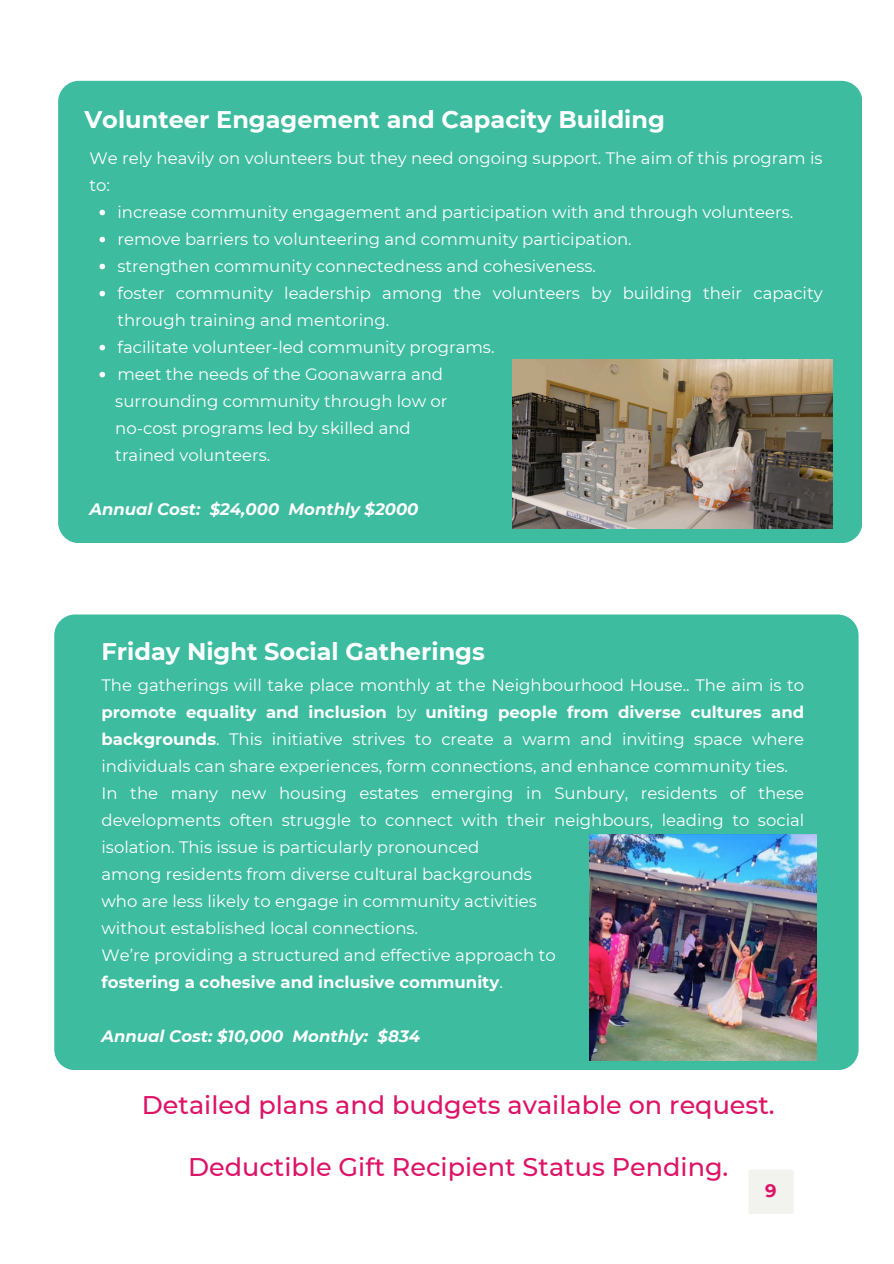
<style>
.page{position:relative;width:894px;height:1264px;background:#fff}
.page>*{position:absolute;margin:0;border:0;box-sizing:border-box;transform-origin:0 0}
.t1{font:500 25.5px "Montserrat";color:#dd1367}
.t2{font:700 24px "Montserrat";color:#fff}
.t3{font:700 18px "Montserrat";color:#dd1367}
.t4{font:16.5px/27px "Montserrat";color:#fff}
.t5{font:italic 700 16.5px "Montserrat";color:#fff}
.t6{font:700 16.5px "Montserrat";color:#fff}
.s1{font-weight:700}
.s2{font-weight:400}
</style>
<div class="page">
<div style="left:748px;top:1169px;width:45px;height:45px;background:#f2f3ee;border-radius:2px"></div>
<div style="left:58px;top:81px;width:803px;height:462px;background:#3dbca0;border-radius:21px"></div>
<div style="left:54px;top:614px;width:804px;height:456px;background:#3dbca0;border-radius:21px"></div>
<img style="left:512px;top:359px;width:320px;height:169px">
<img style="left:589px;top:834px;width:227px;height:225px">
<svg style="left:99px;top:210px;width:6px;height:5px"></svg>
<svg style="left:99px;top:237px;width:6px;height:5px"></svg>
<svg style="left:99px;top:264px;width:6px;height:5px"></svg>
<svg style="left:99px;top:291px;width:6px;height:5px"></svg>
<svg style="left:99px;top:345px;width:6px;height:5px"></svg>
<svg style="left:99px;top:372px;width:6px;height:5px"></svg>
<h2 class="t2" style="left:84px;top:104px;width:582px">Volunteer Engagement and Capacity Building</h2>
<h1 class="t4" style="left:89px;top:144px;width:734px">We rely heavily on volunteers but they need ongoing support. The aim of this program is to:</h1>
<p class="t4" style="left:117px;top:198px;width:677px">increase community engagement and participation with and through volunteers.</p>
<p class="t4" style="left:117px;top:225px;width:515px">remove barriers to volunteering and community participation.</p>
<p class="t4" style="left:117px;top:252px;width:480px">strengthen community connectedness and cohesiveness.</p>
<p class="t4" style="left:117px;top:279px;width:706px">foster community leadership among the volunteers by building their capacity through training and mentoring.</p>
<p class="t4" style="left:117px;top:333px;width:378px">facilitate volunteer-led community programs.</p>
<p class="t4" style="left:117px;top:360px;width:327px">meet the needs of the Goonawarra and</p>
<p class="t4" style="left:115px;top:387px;width:333px">surrounding community through low or</p>
<p class="t4" style="left:115px;top:414px;width:297px">no-cost programs led by skilled and</p>
<p class="t4" style="left:115px;top:441px;width:156px">trained volunteers.</p>
<p class="t5" style="left:89px;top:498px;width:330px">Annual Cost: $24,000 Monthly $2000</p>
<h1 class="t2" style="left:101px;top:636px;width:385px">Friday Night Social Gatherings</h1>
<p class="t4" style="left:101px;top:671px;width:704px;text-align:justify">The gatherings will take place monthly at the Neighbourhood House.. The aim is to <span class="s1">promote equality and inclusion</span> by <span class="s1">uniting people from diverse cultures and backgrounds</span>. This initiative strives to create a warm and inviting space where individuals can share experiences, form connections, and enhance community ties.</p>
<p class="t4" style="left:101px;top:779px;width:704px;text-align:justify">In the many new housing estates emerging in Sunbury, residents of these developments often struggle to connect with their neighbours, leading to social isolation. This issue is particularly pronounced</p>
<p class="t4" style="left:101px;top:860px;width:432px">among residents from diverse cultural backgrounds</p>
<p class="t4" style="left:101px;top:887px;width:437px">who are less likely to engage in community activities</p>
<p class="t4" style="left:101px;top:914px;width:318px">without established local connections.</p>
<p class="t4" style="left:101px;top:941px;width:455px">We’re providing a structured and effective approach to</p>
<p class="t6" style="left:101px;top:971px;width:403px">fostering a cohesive and inclusive community<span class="s2">.</span></p>
<h2 class="t5" style="left:101px;top:1025px;width:320px">Annual Cost: $10,000 Monthly: $834</h2>
<p class="t1" style="left:142px;top:1089px;width:634px">Detailed plans and budgets available on request.</p>
<h1 class="t1" style="left:188px;top:1151px;width:541px">Deductible Gift Recipient Status Pending.</h1>
<p class="t3" style="left:765px;top:1179px;width:13px">9</p>
</div>
